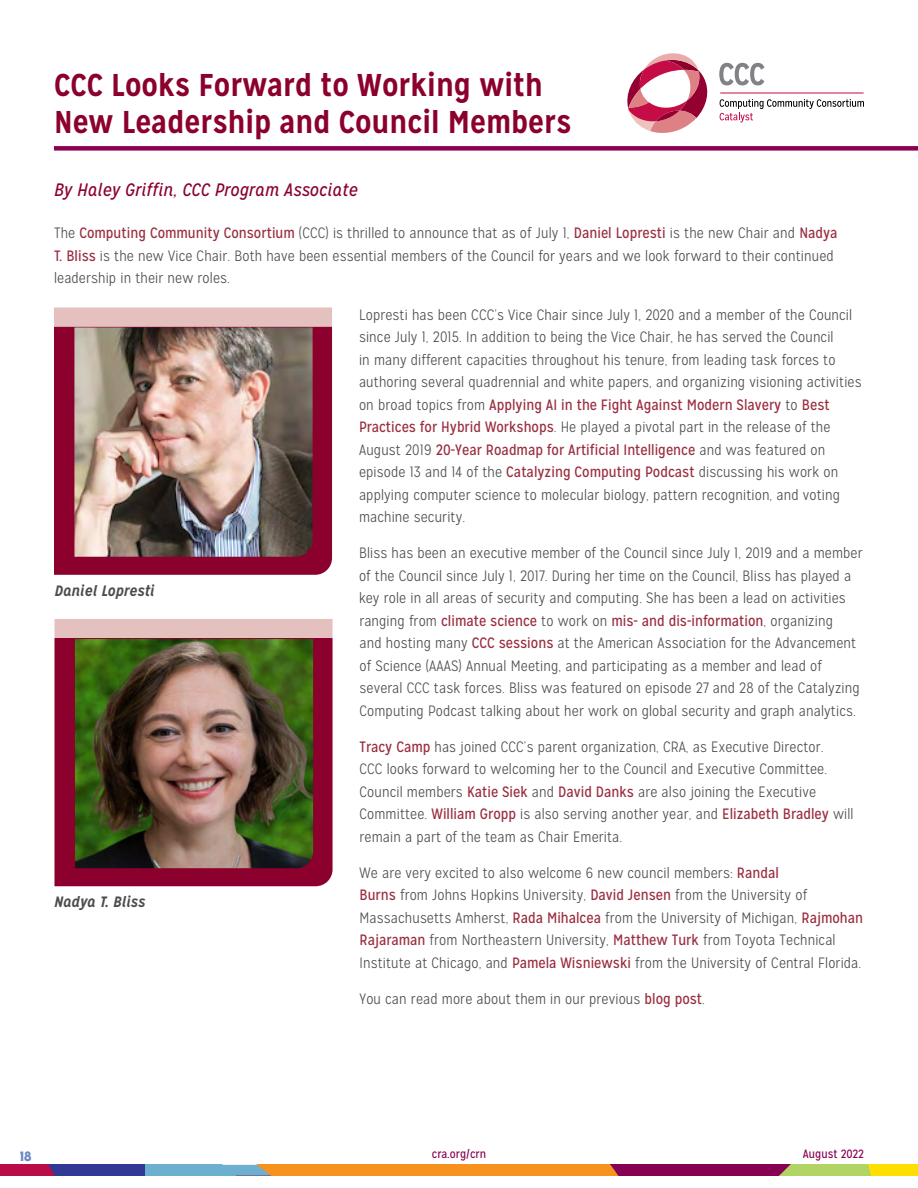
<style>
.page{position:relative;width:918px;height:1188px;background:#fff}
.page>*{position:absolute;margin:0;border:0;box-sizing:border-box;transform-origin:0 0}
.ARTICLE_TITLE{font:700 31.5px/37.5px "Mission Gothic";color:#8b002c}
.BODY{font:italic 18px "Mission Gothic";letter-spacing:.01em;color:#8b002c}
.BODY-2{font:300 15px/22.5px "Mission Gothic";letter-spacing:.01em;color:#4d4d4f}
.t1{font:italic 700 15px "Mission Gothic";letter-spacing:.01em;color:#4d4d4f}
.t2{font:900 13.5px "Mission Gothic";color:#6987c4}
.t3{font:12px "Mission Gothic";color:#8a0052}
.s1{font-weight:400;color:#9a2d3f}
</style>
<div class="page">
<svg style="left:0;top:1165px;width:918px;height:11px;background:#b27351"></svg>
<svg style="left:720px;top:99px;width:144px;height:24px"></svg>
<svg style="left:719px;top:63px;width:46px;height:22px"></svg>
<hr style="left:720px;top:93px;width:144px;height:1px;background:#c60c46">
<svg style="left:627px;top:53px;width:81px;height:80px"></svg>
<div style="left:54px;top:146px;width:864px;height:5px;background:#8a0052"></div>
<div style="left:54px;top:327px;width:278px;height:248px;background:#8b002c"></div>
<div style="left:54px;top:307px;width:278px;height:20px;background:#e4c1be"></div>
<img style="left:74px;top:327px;width:239px;height:230px">
<svg style="left:54px;top:638px;width:279px;height:248px;background:#8c052f"></svg>
<div style="left:54px;top:619px;width:279px;height:19px;background:#e4c1be"></div>
<img style="left:75px;top:639px;width:238px;height:229px">
<p class="ARTICLE_TITLE" style="left:54px;top:66px;width:519px">CCC Looks Forward to Working with<br>New Leadership and Council Members</p>
<p class="BODY" style="left:54px;top:179px;width:305px">By Haley Griffin, CCC Program Associate</p>
<p class="BODY-2" style="left:54px;top:222px;width:785px">The <span class="s1">Computing Community Consortium</span> (CCC) is thrilled to announce that as of July 1, <span class="s1">Daniel Lopresti</span> is the new Chair and <span class="s1">Nadya<br>T. Bliss</span> is the new Vice Chair. Both have been essential members of the Council for years and we look forward to their continued leadership in their new roles.</p>
<p class="BODY-2" style="left:359px;top:304px;width:504px">Lopresti has been CCC’s Vice Chair since July 1, 2020 and a member of the Council since July 1, 2015. In addition to being the Vice Chair, he has served the Council<br>in many different capacities throughout his tenure, from leading task forces to authoring several quadrennial and white papers, and organizing visioning activities on broad topics from <span class="s1">Applying AI in the Fight Against Modern Slavery</span> to <span class="s1">Best Practices for Hybrid Workshops</span>. He played a pivotal part in the release of the August 2019 <span class="s1">20-Year Roadmap for Artificial Intelligence</span> and was featured on episode 13 and 14 of the <span class="s1">Catalyzing Computing Podcast</span> discussing his work on applying computer science to molecular biology, pattern recognition, and voting machine security.</p>
<p class="BODY-2" style="left:359px;top:542px;width:505px">Bliss has been an executive member of the Council since July 1, 2019 and a member of the Council since July 1, 2017. During her time on the Council, Bliss has played a key role in all areas of security and computing. She has been a lead on activities ranging from <span class="s1">climate science</span> to work on <span class="s1">mis- and dis-information</span>, organizing<br>and hosting many <span class="s1">CCC sessions</span> at the American Association for the Advancement of Science (AAAS) Annual Meeting, and participating as a member and lead of several CCC task forces. Bliss was featured on episode 27 and 28 of the Catalyzing Computing Podcast talking about her work on global security and graph analytics.</p>
<p class="BODY-2" style="left:360px;top:736px;width:496px"><span class="s1">Tracy Camp</span> has joined CCC’s parent organization, CRA, as Executive Director.<br>CCC looks forward to welcoming her to the Council and Executive Committee.<br>Council members <span class="s1">Katie Siek</span> and <span class="s1">David Danks</span> are also joining the Executive Committee. <span class="s1">William Gropp</span> is also serving another year, and <span class="s1">Elizabeth Bradley</span> will remain a part of the team as Chair Emerita.</p>
<p class="BODY-2" style="left:360px;top:862px;width:505px">We are very excited to also welcome 6 new council members: <span class="s1">Randal<br>Burns</span> from Johns Hopkins University, <span class="s1">David Jensen</span> from the University of Massachusetts Amherst, <span class="s1">Rada Mihalcea</span> from the University of Michigan, <span class="s1">Rajmohan Rajaraman</span> from Northeastern University, <span class="s1">Matthew Turk</span> from Toyota Technical Institute at Chicago, and <span class="s1">Pamela Wisniewski</span> from the University of Central Florida.</p>
<p class="BODY-2" style="left:360px;top:988px;width:347px">You can read more about them in our previous <span class="s1">blog post</span>.</p>
<p class="t1" style="left:54px;top:581px;width:102px">Daniel Lopresti</p>
<p class="t1" style="left:54px;top:892px;width:93px">Nadya T. Bliss</p>
<p class="t2" style="left:20px;top:1147px;width:13px">18</p>
<p class="t3" style="left:432px;top:1147px;width:56px">cra.org/crn</p>
<p class="t3" style="left:803px;top:1147px;width:63px">August 2022</p>
</div>
